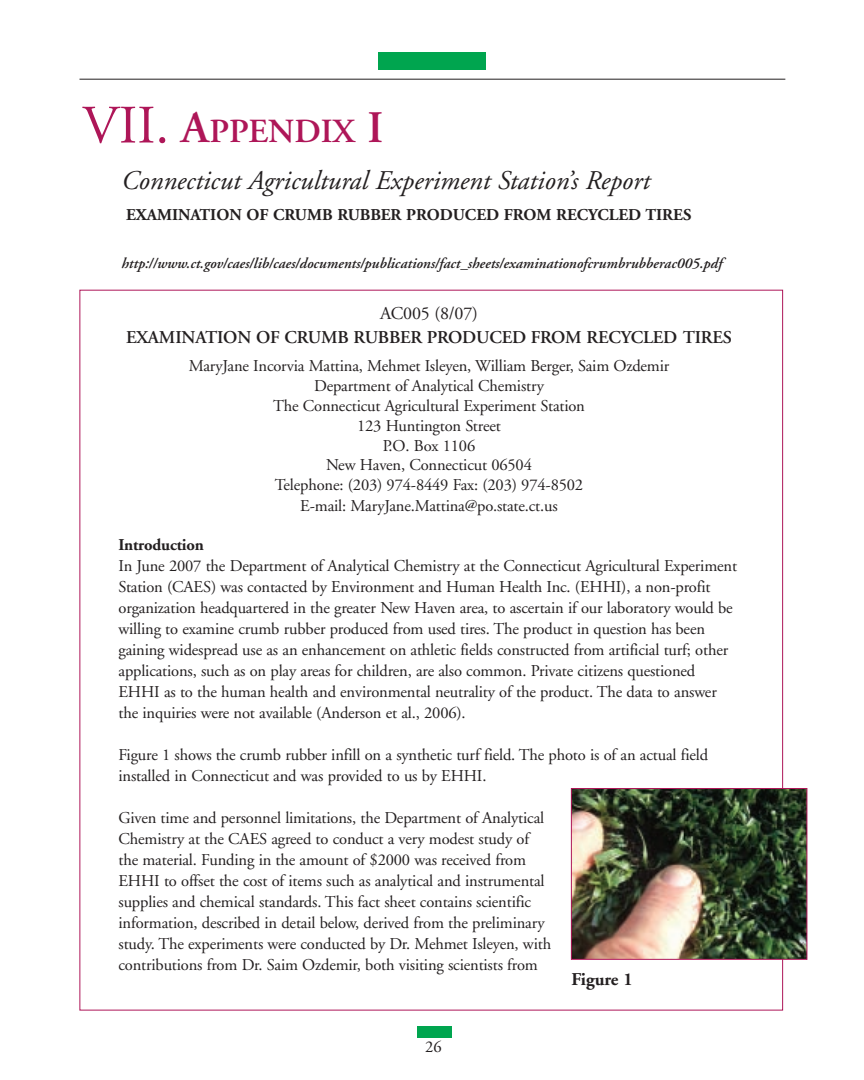
<style>
.page{position:relative;width:864px;height:1080px;background:#fff}
.page>*{position:absolute;margin:0;border:0;box-sizing:border-box;transform-origin:0 0}
.t1{font:600 33.75px "Adobe Garamond";color:#ae1658}
.t2{font:italic 27px "Adobe Garamond";color:#231f20}
.t3{font:600 18px "Adobe Garamond";letter-spacing:-.01em;color:#231f20}
.t4{font:18px "Adobe Garamond";letter-spacing:-.01em;color:#231f20}
.t5{font:700 18px "Adobe Garamond";color:#231f20}
.t6{font:16.5px/21px "Adobe Garamond";letter-spacing:-.01em;color:#231f20}
.t7{font:700 16.5px "Adobe Garamond";color:#231f20}
.t8{font:italic 600 15px "Adobe Garamond";color:#231f20}
.s1{font-weight:400;font-size:54px}
.s2{font-size:45px}
</style>
<div class="page">
<div style="left:417px;top:1026px;width:35px;height:11px;background:#00a54f"></div>
<div style="left:378px;top:52px;width:108px;height:18px;background:#00a54f"></div>
<hr style="left:80px;top:79px;width:705px;height:1px;background:#231f20">
<img style="left:573px;top:790px;width:232px;height:168px">
<div style="left:571px;top:788px;width:236px;height:172px;border:1px solid #ae1658"></div>
<h1 class="t1" style="left:82px;top:118px;width:302px"><span class="s1">VII.</span> <span class="s2">A</span>PPENDIX <span class="s2">I</span></h1>
<h2 class="t2" style="left:122px;top:170px;width:530px">Connecticut Agricultural Experiment Station’s Report</h2>
<p class="t7" style="left:126px;top:209px;width:567px">EXAMINATION OF CRUMB RUBBER PRODUCED FROM RECYCLED TIRES</p>
<p class="t8" style="left:122px;top:258px;width:602px">http://www.ct.gov/caes/lib/caes/documents/publications/fact_sheets/examinationofcrumbrubberac005.pdf</p>
<p class="t4" style="left:380px;top:306px;width:99px">AC005 (8/07)</p>
<p class="t3" style="left:126px;top:330px;width:607px">EXAMINATION OF CRUMB RUBBER PRODUCED FROM RECYCLED TIRES</p>
<p class="t6" style="left:189px;top:358px;width:482px;line-height:20px;text-align:center">MaryJane Incorvia Mattina, Mehmet Isleyen, William Berger, Saim Ozdemir Department of Analytical Chemistry<br>The Connecticut Agricultural Experiment Station<br>123 Huntington Street<br>P.O. Box 1106<br>New Haven, Connecticut 06504<br>Telephone: (203) 974-8449 Fax: (203) 974-8502<br>E-mail: MaryJane.Mattina@po.state.ct.us</p>
<p class="t7" style="left:119px;top:538px;width:87px">Introduction</p>
<p class="t6" style="left:119px;top:557px;width:620px">In June 2007 the Department of Analytical Chemistry at the Connecticut Agricultural Experiment Station (CAES) was contacted by Environment and Human Health Inc. (EHHI), a non-profit organization headquartered in the greater New Haven area, to ascertain if our laboratory would be willing to examine crumb rubber produced from used tires. The product in question has been gaining widespread use as an enhancement on athletic fields constructed from artificial turf; other applications, such as on play areas for children, are also common. Private citizens questioned EHHI as to the human health and environmental neutrality of the product. The data to answer the inquiries were not available (Anderson et al., 2006).</p>
<p class="t6" style="left:119px;top:746px;width:591px">Figure 1 shows the crumb rubber infill on a synthetic turf field. The photo is of an actual field installed in Connecticut and was provided to us by EHHI.</p>
<p class="t6" style="left:119px;top:809px;width:434px">Given time and personnel limitations, the Department of Analytical Chemistry at the CAES agreed to conduct a very modest study of the material. Funding in the amount of $2000 was received from EHHI to offset the cost of items such as analytical and instrumental supplies and chemical standards. This fact sheet contains scientific information, described in detail below, derived from the preliminary study. The experiments were conducted by Dr. Mehmet Isleyen, with contributions from Dr. Saim Ozdemir, both visiting scientists from</p>
<p class="t5" style="left:572px;top:972px;width:63px">Figure 1</p>
<p class="t6" style="left:425px;top:1038px;width:18px">26</p>
</div>
